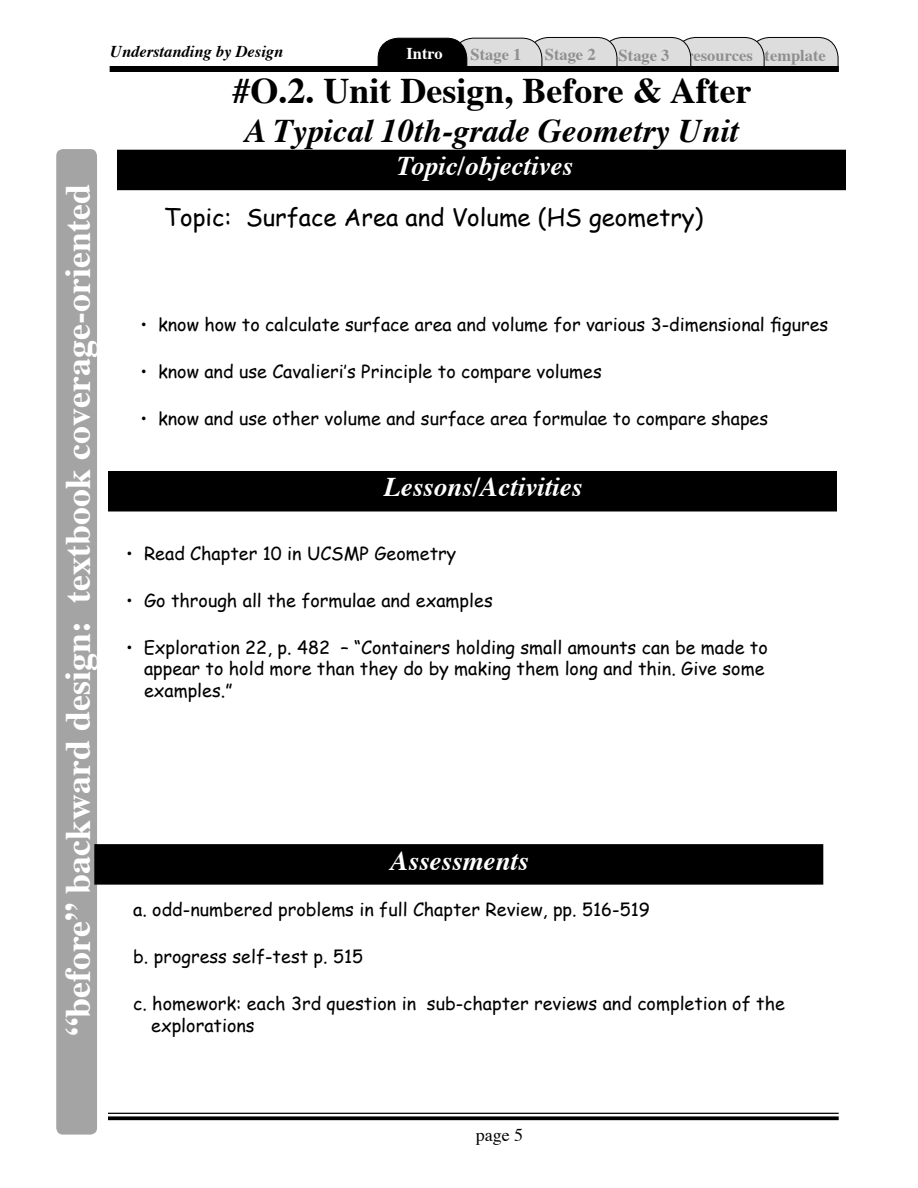
<style>
.page{position:relative;width:918px;height:1188px;background:#fff}
.page>*{position:absolute;margin:0;border:0;box-sizing:border-box;transform-origin:0 0}
.t1{font:700 36px "Times";color:#fff}
.t2{font:700 36px "Times";color:#000}
.t3{font:italic 700 33px "Times";color:#000}
.t4{font:italic 700 27px "Times";color:#fff}
.t5{font:24px "Comic Sans MS";color:#000}
.t6{font:18px/21.6px "Comic Sans MS";color:#000}
.t7{font:18px "Times";color:#000}
.t8{font:700 16.5px "Times";color:#8f8f8f}
.t9{font:italic 700 16.5px "Times";color:#000}
.t10{font:700 16.5px "Times";color:#fff}
</style>
<div class="page">
<hr style="left:108px;top:1113px;width:731px;height:1px;background:#000">
<svg style="left:108px;top:1116px;width:731px;height:4px;background:#1b1b1b"></svg>
<svg style="left:378px;top:37px;width:460px;height:29px;background:#aeaeae"></svg>
<div style="left:110px;top:66px;width:729px;height:6px;background:#000"></div>
<div style="left:56px;top:149px;width:41px;height:986px;background:#a4a4a4"></div>
<div style="left:95px;top:845px;width:728px;height:39px;background:#000"></div>
<div style="left:94px;top:844px;width:729px;height:41px;border:2px solid #000"></div>
<div style="left:109px;top:472px;width:727px;height:39px;background:#000"></div>
<div style="left:108px;top:471px;width:729px;height:40px;border:2px solid #000"></div>
<div style="left:118px;top:150px;width:727px;height:39px;background:#000"></div>
<div style="left:117px;top:150px;width:729px;height:40px;border:2px solid #000"></div>
<h1 class="t1" style="left:63px;top:1036px;width:854px;rotate:-90deg">“before” backward design: textbook coverage-oriented</h1>
<p class="t9" style="left:110px;top:45px;width:175px">Understanding by Design</p>
<p class="t8" style="left:545px;top:48px;width:52px">Stage 2</p>
<p class="t8" style="left:619px;top:48px;width:209px">Stage 3 resources template</p>
<p class="t10" style="left:406px;top:47px;width:38px">Intro</p>
<p class="t8" style="left:471px;top:48px;width:52px">Stage 1</p>
<h1 class="t2" style="left:232px;top:76px;width:521px">#O.2. Unit Design, Before &amp; After</h1>
<h2 class="t3" style="left:245px;top:118px;width:495px">A Typical 10th-grade Geometry Unit</h2>
<h3 class="t4" style="left:397px;top:154px;width:178px">Topic/objectives</h3>
<h3 class="t5" style="left:164px;top:200px;width:541px">Topic: Surface Area and Volume (HS geometry)</h3>
<p class="t6" style="left:140px;top:313px;width:689px">• know how to calculate surface area and volume for various 3-dimensional figures</p>
<p class="t6" style="left:140px;top:360px;width:463px">• know and use Cavalieri’s Principle to compare volumes</p>
<p class="t6" style="left:140px;top:407px;width:629px">• know and use other volume and surface area formulae to compare shapes</p>
<h3 class="t4" style="left:384px;top:475px;width:200px">Lessons/Activities</h3>
<p class="t6" style="left:126px;top:542px;width:332px">• Read Chapter 10 in UCSMP Geometry</p>
<p class="t6" style="left:126px;top:589px;width:368px">• Go through all the formulae and examples</p>
<p class="t6" style="left:144px;top:636px;width:625px;text-indent:-18px">• Exploration 22, p. 482 – “Containers holding small amounts can be made to appear to hold more than they do by making them long and thin. Give some examples.”</p>
<h3 class="t4" style="left:391px;top:849px;width:140px">Assessments</h3>
<p class="t6" style="left:133px;top:898px;width:518px">a. odd-numbered problems in full Chapter Review, pp. 516-519</p>
<p class="t6" style="left:133px;top:945px;width:231px">b. progress self-test p. 515</p>
<p class="t6" style="left:151px;top:992px;width:635px;text-indent:-18px">c. homework: each 3rd question in sub-chapter reviews and completion of the explorations</p>
<p class="t7" style="left:476px;top:1127px;width:49px">page 5</p>
</div>
